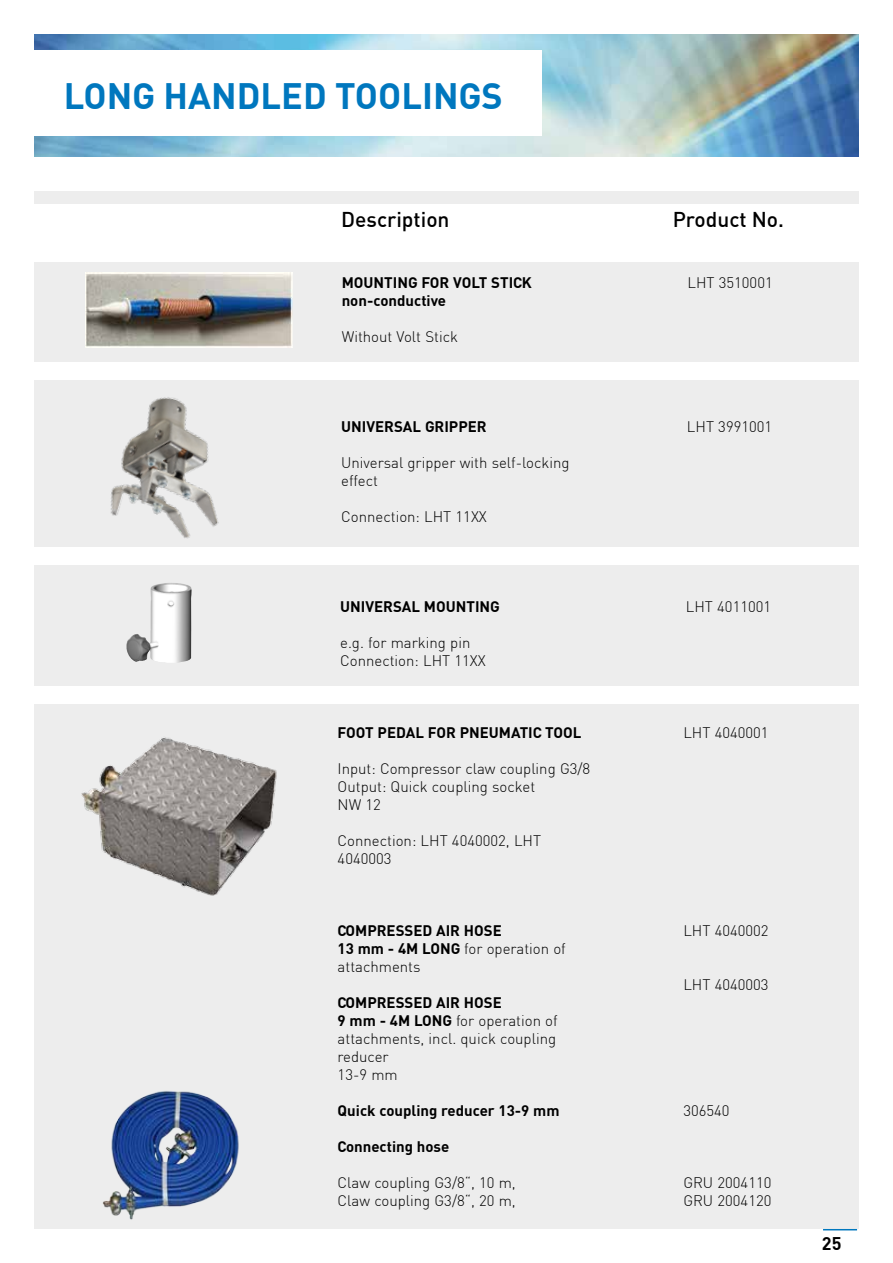
<style>
.page{position:relative;width:893px;height:1263px;background:#fff}
.page>*{position:absolute;margin:0;border:0;box-sizing:border-box;transform-origin:0 0}
.t1{font:700 36px "DIN";color:#0077be}
.t2{font:500 21px "DIN";color:#000}
.t3{font:700 18px "DIN";color:#000}
.t4{font:300 15px/18px "DIN";color:#000}
.t5{font:700 15px/18px "DIN";color:#000}
.s1{font-weight:300}
.s2{font-weight:700}
</style>
<div class="page">
<div style="left:34px;top:191px;width:825px;height:1038px;background:#ededed"></div>
<img style="left:34px;top:34px;width:825px;height:122px">
<div style="left:0;top:204px;width:879px;height:57px;background:#fff"></div>
<img style="left:126px;top:583px;width:66px;height:80px">
<div style="left:0;top:362px;width:893px;height:17px;background:#fff"></div>
<div style="left:1px;top:547px;width:892px;height:18px;background:#fff"></div>
<div style="left:16px;top:686px;width:877px;height:18px;background:#fff"></div>
<img style="left:85px;top:272px;width:208px;height:75px">
<hr style="left:823px;top:1229px;width:34px;height:1px;background:#0077be">
<div style="left:1px;top:51px;width:540px;height:85px;background:#fff"></div>
<img style="left:81px;top:379px;width:183px;height:160px">
<img style="left:81px;top:737px;width:196px;height:159px">
<img style="left:102px;top:1091px;width:137px;height:129px">
<h1 class="t1" style="left:64px;top:72px;width:441px">LONG HANDLED TOOLINGS</h1>
<h2 class="t2" style="left:341px;top:206px;width:110px">Description</h2>
<h2 class="t2" style="left:673px;top:206px;width:113px">Product No.</h2>
<p class="t5" style="left:342px;top:273px;width:191px">MOUNTING FOR VOLT STICK non-conductive</p>
<p class="t4" style="left:342px;top:327px;width:118px">Without Volt Stick</p>
<p class="t5" style="left:341px;top:417px;width:147px">UNIVERSAL GRIPPER</p>
<p class="t4" style="left:341px;top:453px;width:230px">Universal gripper with self-locking effect</p>
<p class="t4" style="left:341px;top:507px;width:147px">Connection: LHT 11XX</p>
<p class="t5" style="left:340px;top:597px;width:161px">UNIVERSAL MOUNTING</p>
<p class="t4" style="left:340px;top:633px;width:147px">e.g. for marking pin<br>Connection: LHT 11XX</p>
<p class="t5" style="left:338px;top:723px;width:245px">FOOT PEDAL FOR PNEUMATIC TOOL</p>
<p class="t4" style="left:338px;top:759px;width:254px">Input: Compressor claw coupling G3/8<br>Output: Quick coupling socket<br>NW 12</p>
<p class="t4" style="left:338px;top:831px;width:205px">Connection: LHT 4040002, LHT<br>4040003</p>
<p class="t5" style="left:338px;top:921px;width:230px">COMPRESSED AIR HOSE<br>13 mm - 4M LONG <span class="s1">for operation of attachments</span></p>
<p class="t4" style="left:338px;top:993px;width:222px"><span class="s2">COMPRESSED AIR HOSE<br>9 mm - 4M LONG</span> for operation of attachments, incl. quick coupling reducer<br>13-9 mm</p>
<p class="t5" style="left:338px;top:1101px;width:223px">Quick coupling reducer 13-9 mm</p>
<p class="t5" style="left:338px;top:1137px;width:113px">Connecting hose</p>
<p class="t4" style="left:338px;top:1173px;width:180px">Claw coupling G3/8“, 10 m,<br>Claw coupling G3/8“, 20 m,</p>
<p class="t4" style="left:687px;top:273px;width:87px">LHT 3510001</p>
<p class="t4" style="left:687px;top:417px;width:87px">LHT 3991001</p>
<p class="t4" style="left:686px;top:597px;width:87px">LHT 4011001</p>
<p class="t4" style="left:683px;top:723px;width:87px">LHT 4040001</p>
<p class="t4" style="left:683px;top:921px;width:87px">LHT 4040002</p>
<p class="t4" style="left:683px;top:975px;width:87px">LHT 4040003</p>
<p class="t4" style="left:683px;top:1101px;width:48px">306540</p>
<p class="t4" style="left:683px;top:1173px;width:90px">GRU 2004110<br>GRU 2004120</p>
<p class="t3" style="left:822px;top:1232px;width:21px">25</p>
</div>
